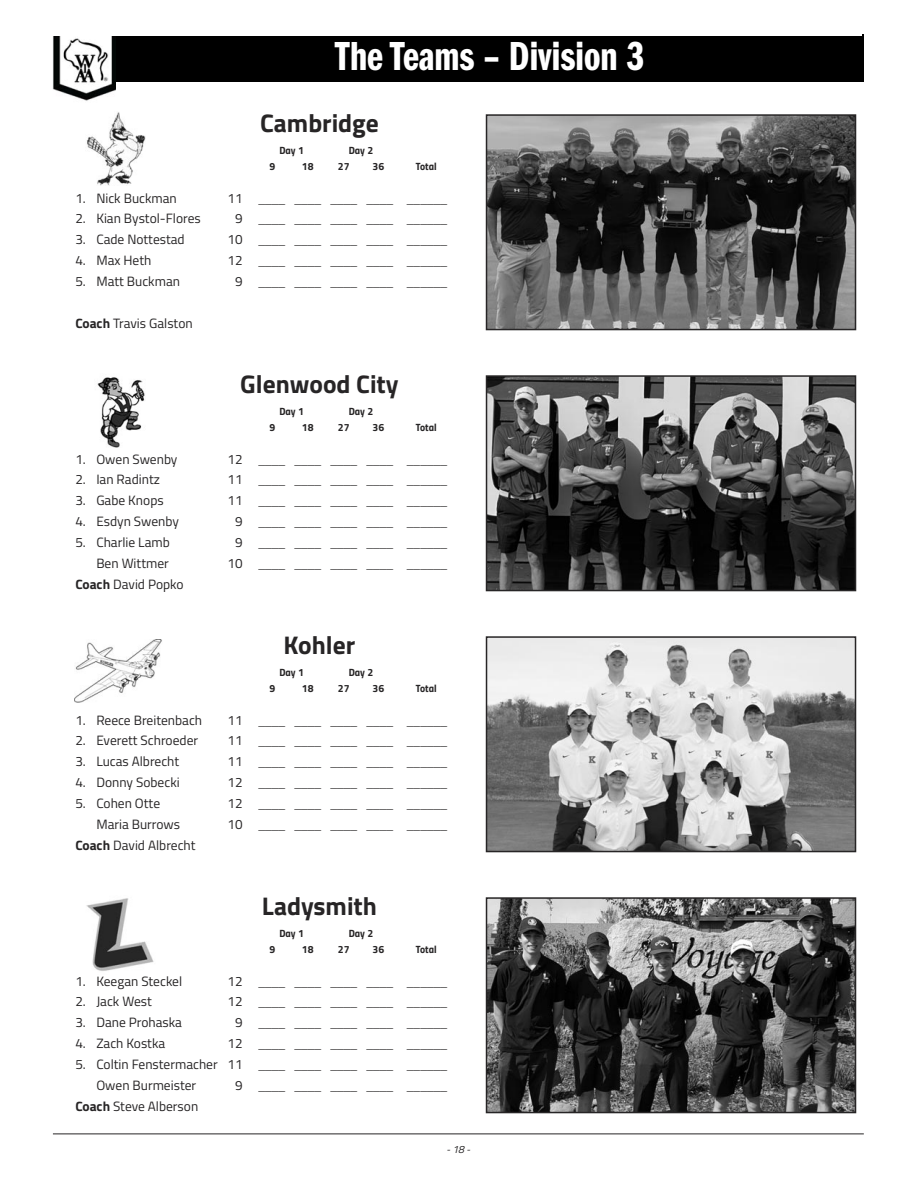
<style>
.page{position:relative;width:918px;height:1188px;background:#fff}
.page>*{position:absolute;margin:0;border:0;box-sizing:border-box;transform-origin:0 0}
.t1{font:42px "Franklin Gothic Demi Cmpr";color:#fff}
.t2{font:700 25.5px "Titillium";color:#272526}
.t3{font:300 13.5px "Helvetica";color:#272526}
.t4{font:13.5px "Titillium";color:#272526}
.t5{font:10.5px "Titillium Bold Upright";color:#272526}
.t6{font:italic 10.5px "Titillium";color:#272526}
.s1{font-family:"Titillium";font-weight:400}
.s2{font-weight:700}
.s3{font-family:"Helvetica";font-weight:300}
</style>
<div class="page">
<hr style="left:53px;top:1134px;width:811px;height:1px;background:#272526">
<div style="left:113px;top:34px;width:751px;height:48px;background:#000"></div>
<img style="left:53px;top:35px;width:63px;height:66px">
<div style="left:49px;top:24px;width:813px;height:11px;background:#fff"></div>
<img style="left:489px;top:117px;width:364px;height:210px">
<div style="left:486px;top:114px;width:370px;height:216px;border:2px solid #272526"></div>
<img style="left:87px;top:112px;width:58px;height:74px">
<img style="left:489px;top:378px;width:364px;height:210px">
<div style="left:486px;top:375px;width:370px;height:216px;border:2px solid #272526"></div>
<img style="left:97px;top:377px;width:48px;height:71px">
<img style="left:489px;top:639px;width:364px;height:210px">
<div style="left:486px;top:636px;width:370px;height:216px;border:2px solid #272526"></div>
<img style="left:74px;top:639px;width:88px;height:64px">
<img style="left:489px;top:900px;width:364px;height:210px">
<div style="left:486px;top:897px;width:370px;height:216px;border:2px solid #272526"></div>
<img style="left:86px;top:898px;width:68px;height:73px">
<p class="t1" style="left:335px;top:42px;width:311px">The Teams – Division 3</p>
<p class="t2" style="left:260px;top:114px;width:120px">Cambridge</p>
<p class="t5" style="left:279px;top:142px;width:26px">Day 1</p>
<p class="t5" style="left:349px;top:142px;width:26px">Day 2</p>
<p class="t5" style="left:269px;top:158px;width:7px">9</p>
<p class="t5" style="left:302px;top:158px;width:13px">18</p>
<p class="t5" style="left:338px;top:158px;width:13px">27</p>
<p class="t5" style="left:372px;top:158px;width:13px">36</p>
<p class="t5" style="left:416px;top:158px;width:22px">Total</p>
<p class="t4" style="left:75px;top:193px;width:103px">1. Nick Buckman</p>
<p class="t3" style="left:228px;top:192px;width:221px"><span class="s1">11</span> ____ ____ ____ ____ ______</p>
<p class="t4" style="left:75px;top:214px;width:127px">2. Kian Bystol-Flores</p>
<p class="t3" style="left:235px;top:213px;width:214px"><span class="s1">9</span> ____ ____ ____ ____ ______</p>
<p class="t4" style="left:75px;top:235px;width:111px">3. Cade Nottestad</p>
<p class="t3" style="left:228px;top:234px;width:221px"><span class="s1">10</span> ____ ____ ____ ____ ______</p>
<p class="t4" style="left:75px;top:255px;width:78px">4. Max Heth</p>
<p class="t3" style="left:228px;top:255px;width:221px"><span class="s1">12</span> ____ ____ ____ ____ ______</p>
<p class="t4" style="left:75px;top:276px;width:106px">5. Matt Buckman</p>
<p class="t3" style="left:235px;top:276px;width:214px"><span class="s1">9</span> ____ ____ ____ ____ ______</p>
<p class="t4" style="left:75px;top:318px;width:119px"><span class="s2">Coach</span> Travis Galston</p>
<p class="t2" style="left:240px;top:375px;width:160px">Glenwood City</p>
<p class="t5" style="left:279px;top:403px;width:26px">Day 1</p>
<p class="t5" style="left:349px;top:403px;width:26px">Day 2</p>
<p class="t5" style="left:269px;top:419px;width:7px">9</p>
<p class="t5" style="left:302px;top:419px;width:13px">18</p>
<p class="t5" style="left:338px;top:419px;width:13px">27</p>
<p class="t5" style="left:372px;top:419px;width:13px">36</p>
<p class="t5" style="left:416px;top:419px;width:22px">Total</p>
<p class="t4" style="left:75px;top:454px;width:104px">1. Owen Swenby</p>
<p class="t3" style="left:228px;top:453px;width:221px"><span class="s1">12</span> ____ ____ ____ ____ ______</p>
<p class="t4" style="left:75px;top:475px;width:86px">2. Ian Radintz</p>
<p class="t3" style="left:228px;top:474px;width:221px"><span class="s1">11</span> ____ ____ ____ ____ ______</p>
<p class="t4" style="left:75px;top:496px;width:90px">3. Gabe Knops</p>
<p class="t3" style="left:228px;top:495px;width:221px"><span class="s1">11</span> ____ ____ ____ ____ ______</p>
<p class="t4" style="left:75px;top:516px;width:105px">4. Esdyn Swenby</p>
<p class="t3" style="left:235px;top:516px;width:214px"><span class="s1">9</span> ____ ____ ____ ____ ______</p>
<p class="t4" style="left:75px;top:537px;width:96px">5. Charlie Lamb</p>
<p class="t3" style="left:235px;top:537px;width:214px"><span class="s1">9</span> ____ ____ ____ ____ ______</p>
<p class="t4" style="left:96px;top:558px;width:74px">Ben Wittmer</p>
<p class="t3" style="left:228px;top:557px;width:221px"><span class="s1">10</span> ____ ____ ____ ____ ______</p>
<p class="t4" style="left:75px;top:579px;width:110px"><span class="s2">Coach</span> David Popko</p>
<p class="t2" style="left:284px;top:636px;width:73px">Kohler</p>
<p class="t5" style="left:279px;top:664px;width:26px">Day 1</p>
<p class="t5" style="left:349px;top:664px;width:26px">Day 2</p>
<p class="t5" style="left:269px;top:680px;width:7px">9</p>
<p class="t5" style="left:302px;top:680px;width:13px">18</p>
<p class="t5" style="left:338px;top:680px;width:13px">27</p>
<p class="t5" style="left:372px;top:680px;width:13px">36</p>
<p class="t5" style="left:416px;top:680px;width:22px">Total</p>
<p class="t4" style="left:75px;top:715px;width:128px">1. Reece Breitenbach</p>
<p class="t3" style="left:228px;top:714px;width:221px"><span class="s1">11</span> ____ ____ ____ ____ ______</p>
<p class="t4" style="left:75px;top:736px;width:124px">2. Everett Schroeder</p>
<p class="t3" style="left:228px;top:735px;width:221px"><span class="s1">11</span> ____ ____ ____ ____ ______</p>
<p class="t4" style="left:75px;top:757px;width:105px">3. Lucas Albrecht</p>
<p class="t3" style="left:228px;top:756px;width:221px"><span class="s1">11</span> ____ ____ ____ ____ ______</p>
<p class="t4" style="left:75px;top:777px;width:106px">4. Donny Sobecki</p>
<p class="t3" style="left:228px;top:777px;width:221px"><span class="s1">12</span> ____ ____ ____ ____ ______</p>
<p class="t4" style="left:75px;top:798px;width:86px">5. Cohen Otte</p>
<p class="t3" style="left:228px;top:798px;width:221px"><span class="s1">12</span> ____ ____ ____ ____ ______</p>
<p class="t4" style="left:96px;top:819px;width:85px">Maria Burrows</p>
<p class="t3" style="left:228px;top:818px;width:221px"><span class="s1">10</span> ____ ____ ____ ____ ______</p>
<p class="t4" style="left:75px;top:840px;width:122px"><span class="s2">Coach</span> David Albrecht</p>
<p class="t2" style="left:262px;top:897px;width:117px">Ladysmith</p>
<p class="t5" style="left:279px;top:925px;width:26px">Day 1</p>
<p class="t5" style="left:349px;top:925px;width:26px">Day 2</p>
<p class="t5" style="left:269px;top:941px;width:7px">9</p>
<p class="t5" style="left:302px;top:941px;width:13px">18</p>
<p class="t5" style="left:338px;top:941px;width:13px">27</p>
<p class="t5" style="left:372px;top:941px;width:13px">36</p>
<p class="t5" style="left:416px;top:941px;width:22px">Total</p>
<p class="t4" style="left:75px;top:976px;width:108px">1. Keegan Steckel</p>
<p class="t3" style="left:228px;top:975px;width:221px"><span class="s1">12</span> ____ ____ ____ ____ ______</p>
<p class="t4" style="left:75px;top:997px;width:78px">2. Jack West</p>
<p class="t3" style="left:228px;top:996px;width:221px"><span class="s1">12</span> ____ ____ ____ ____ ______</p>
<p class="t4" style="left:75px;top:1018px;width:108px">3. Dane Prohaska</p>
<p class="t3" style="left:235px;top:1017px;width:214px"><span class="s1">9</span> ____ ____ ____ ____ ______</p>
<p class="t4" style="left:75px;top:1038px;width:91px">4. Zach Kostka</p>
<p class="t3" style="left:228px;top:1038px;width:221px"><span class="s1">12</span> ____ ____ ____ ____ ______</p>
<p class="t4" style="left:75px;top:1059px;width:374px">5. Coltin Fenstermacher 11 <span class="s3">____ ____ ____ ____ ______</span></p>
<p class="t4" style="left:96px;top:1080px;width:101px">Owen Burmeister</p>
<p class="t3" style="left:235px;top:1079px;width:214px"><span class="s1">9</span> ____ ____ ____ ____ ______</p>
<p class="t4" style="left:75px;top:1101px;width:124px"><span class="s2">Coach</span> Steve Alberson</p>
<p class="t6" style="left:447px;top:1142px;width:25px">- 18 -</p>
</div>
